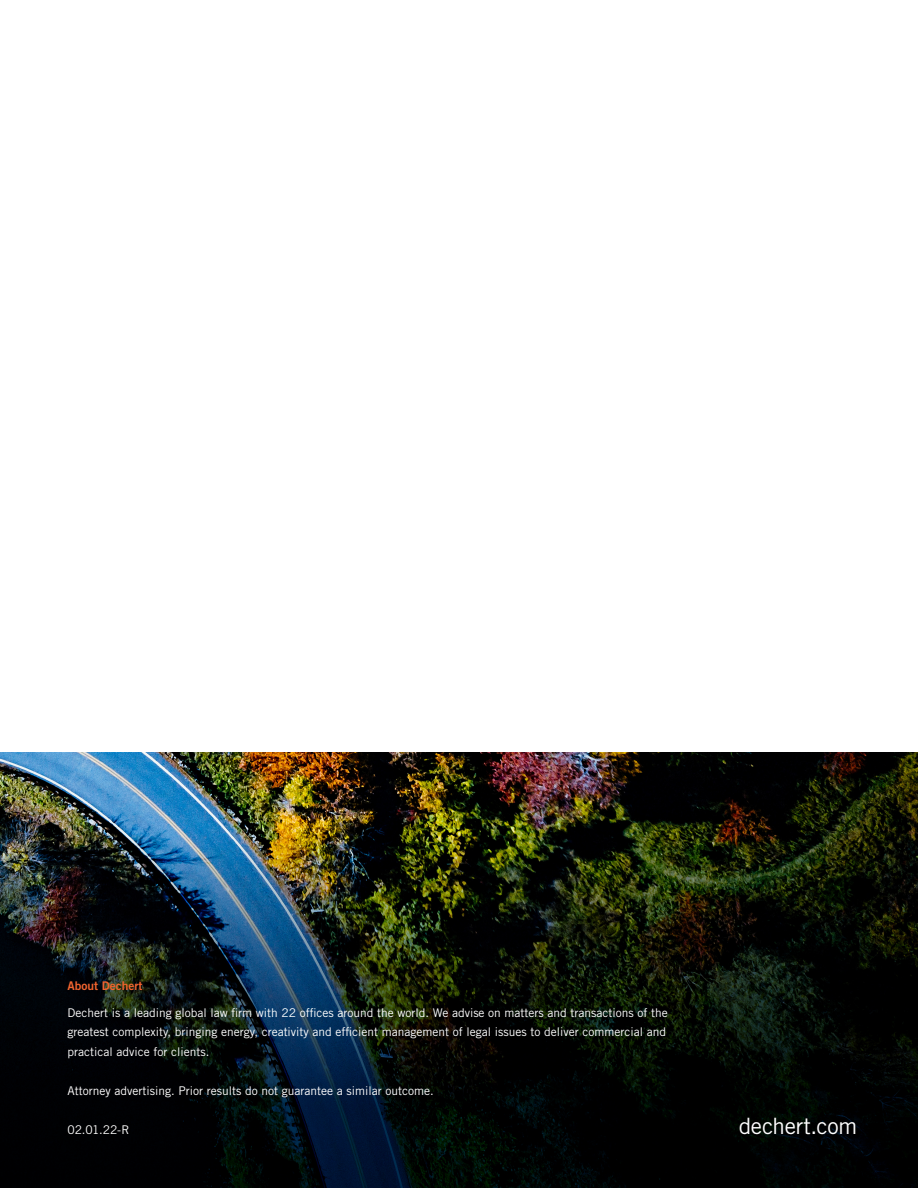
<style>
.page{position:relative;width:918px;height:1188px;background:#fff}
.page>*{position:absolute;margin:0;border:0;box-sizing:border-box;transform-origin:0 0}
.t1{font:22.5px "Trade Gothic LT Std";letter-spacing:-.015em;color:#fff}
.Body_copy{font:12px/19.5px "Trade Gothic LT Std";color:#fff}
.Body_copy-2{font:12px "Trade Gothic LT Std Bd 2";color:#f2642f}
</style>
<div class="page">
<img style="left:0;top:753px;width:918px;height:435px">
<p class="Body_copy-2" style="left:68px;top:979px;width:76px">About Dechert</p>
<p class="Body_copy" style="left:68px;top:1002px;width:602px">Dechert is a leading global law firm with 22 offices around the world. We advise on matters and transactions of the greatest complexity, bringing energy, creativity and efficient management of legal issues to deliver commercial and practical advice for clients.</p>
<p class="Body_copy" style="left:68px;top:1081px;width:368px">Attorney advertising. Prior results do not guarantee a similar outcome.</p>
<p class="Body_copy" style="left:68px;top:1120px;width:64px">02.01.22-R</p>
<p class="t1" style="left:739px;top:1113px;width:120px">dechert.com</p>
</div>
